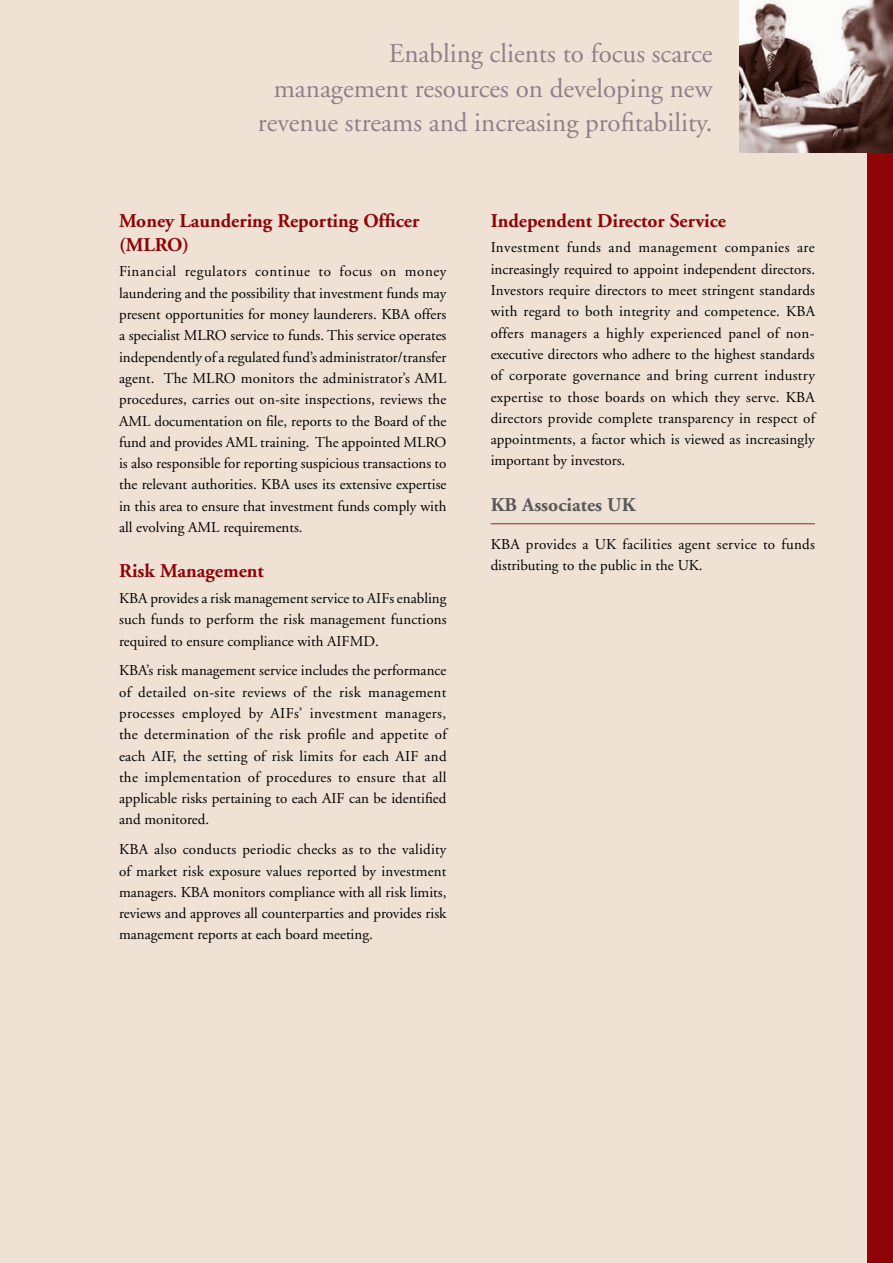
<style>
.page{position:relative;width:893px;height:1263px;background:#efe2d5}
.page>*{position:absolute;margin:0;border:0;box-sizing:border-box;transform-origin:0 0}
.t1{font:27px/34.5px "Adobe Garamond";color:#927e8a;text-align:right}
.sub{font:700 19.5px/24px "Adobe Garamond";color:#8f0507}
.sub-2{font:700 19.5px "Adobe Garamond";color:#58595b}
.body{font:15px/21.3px "Adobe Garamond";color:#000;text-align:justify}
.body-2{font:15px/21.3px "Adobe Garamond";letter-spacing:.02em;color:#000}
</style>
<div class="page">
<div style="left:868px;top:0;width:25px;height:1263px;background:#8f0507"></div>
<hr style="left:491px;top:523px;width:324px;height:1px;background:#982516">
<img style="left:740px;top:0;width:153px;height:152px">
<p class="t1" style="left:258px;top:37px;width:456px">Enabling clients to focus scarce management resources on developing new revenue streams and increasing profitability.</p>
<p class="sub" style="left:119px;top:209px;width:302px">Money Laundering Reporting Officer (MLRO)</p>
<p class="body" style="left:119px;top:261px;width:329px">Financial regulators continue to focus on money laundering and the possibility that investment funds may present opportunities for money launderers. KBA offers a specialist MLRO service to funds. This service operates independently of a regulated fund’s administrator/transfer agent. The MLRO monitors the administrator’s AML procedures, carries out on-site inspections, reviews the AML documentation on file, reports to the Board of the fund and provides AML training. The appointed MLRO is also responsible for reporting suspicious transactions to the relevant authorities. KBA uses its extensive expertise in this area to ensure that investment funds comply with all evolving AML requirements.</p>
<p class="sub" style="left:119px;top:559px;width:146px">Risk Management</p>
<p class="body" style="left:119px;top:588px;width:329px">KBA provides a risk management service to AIFs enabling such funds to perform the risk management functions required to ensure compliance with AIFMD.</p>
<p class="body" style="left:119px;top:660px;width:329px">KBA’s risk management service includes the performance of detailed on-site reviews of the risk management processes employed by AIFs’ investment managers, the determination of the risk profile and appetite of each AIF, the setting of risk limits for each AIF and the implementation of procedures to ensure that all applicable risks pertaining to each AIF can be identified and monitored.</p>
<p class="body" style="left:119px;top:839px;width:329px">KBA also conducts periodic checks as to the validity of market risk exposure values reported by investment managers. KBA monitors compliance with all risk limits, reviews and approves all counterparties and provides risk management reports at each board meeting.</p>
<p class="sub" style="left:491px;top:209px;width:237px">Independent Director Service</p>
<p class="body" style="left:491px;top:237px;width:326px">Investment funds and management companies are increasingly required to appoint independent directors.<br>Investors require directors to meet stringent standards with regard to both integrity and competence. KBA offers managers a highly experienced panel of non&shy;executive directors who adhere to the highest standards of corporate governance and bring current industry expertise to those boards on which they serve. KBA directors provide complete transparency in respect of appointments, a factor which is viewed as increasingly important by investors.</p>
<p class="sub-2" style="left:491px;top:494px;width:146px">KB Associates UK</p>
<p class="body-2" style="left:491px;top:534px;width:326px">KBA provides a UK facilities agent service to funds distributing to the public in the UK.</p>
</div>
